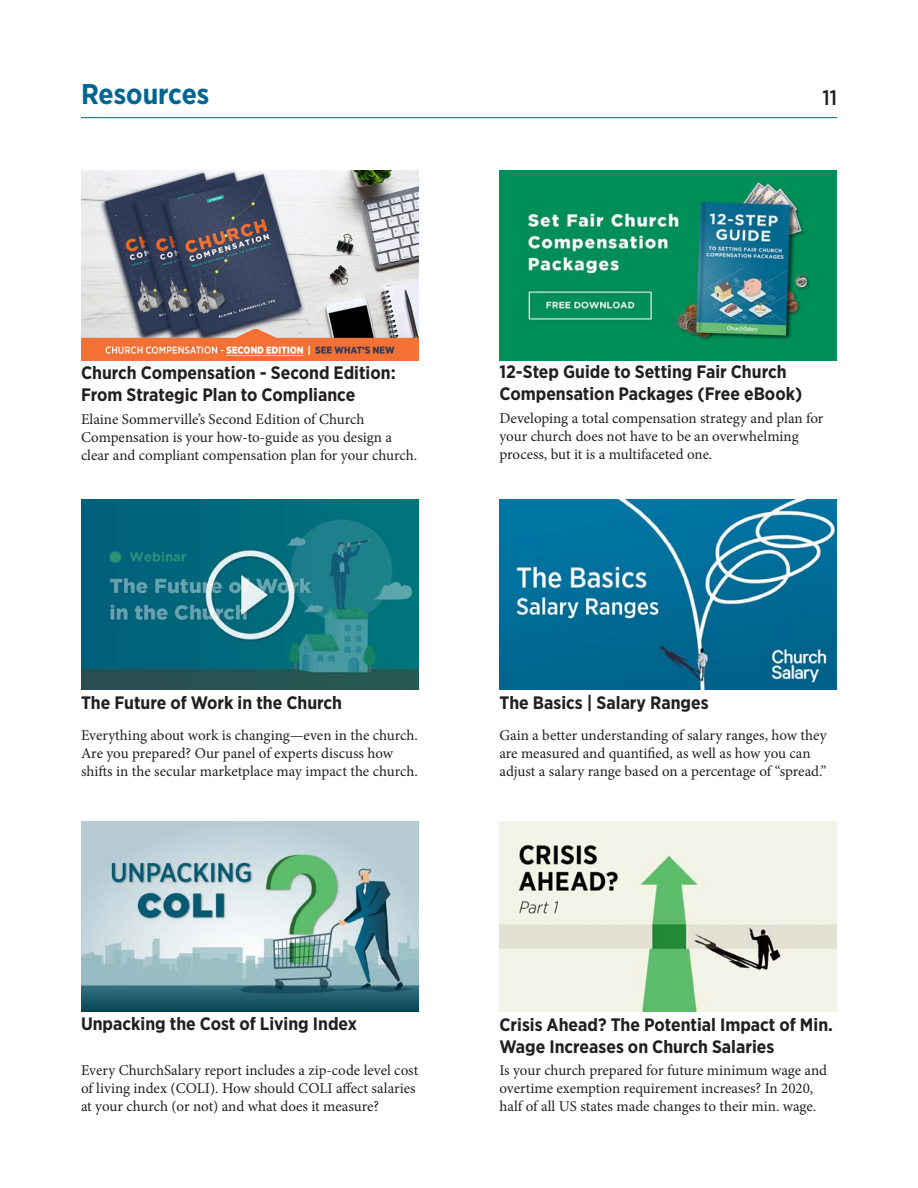
<style>
.page{position:relative;width:918px;height:1188px;background:#fff}
.page>*{position:absolute;margin:0;border:0;box-sizing:border-box;transform-origin:0 0}
.t1{font:700 28.5px "Gotham Narrow";color:#006691}
.t2{font:500 21px "Gotham Narrow";color:#231f20}
.t3{font:700 18px/21.6px "Gotham Narrow";color:#231f20}
.t4{font:15px/18px "Minion Pro";letter-spacing:-.005em;color:#231f20}
</style>
<div class="page">
<hr style="left:81px;top:117px;width:756px;height:1px;background:#006691">
<img style="left:81px;top:171px;width:337px;height:189px">
<img style="left:500px;top:171px;width:337px;height:189px">
<img style="left:81px;top:500px;width:337px;height:190px">
<img style="left:500px;top:500px;width:337px;height:189px">
<img style="left:500px;top:822px;width:337px;height:190px">
<img style="left:81px;top:822px;width:337px;height:190px">
<p class="t1" style="left:81px;top:75px;width:130px">Resources</p>
<p class="t2" style="left:822px;top:84px;width:16px">11</p>
<p class="t3" style="left:81px;top:362px;width:316px">Church Compensation - Second Edition:<br>From Strategic Plan to Compliance</p>
<p class="t3" style="left:500px;top:361px;width:304px">12-Step Guide to Setting Fair Church<br>Compensation Packages (Free eBook)</p>
<p class="t4" style="left:81px;top:411px;width:338px">Elaine Sommerville’s Second Edition of Church<br>Compensation is your how-to-guide as you design a clear and compliant compensation plan for your church.</p>
<p class="t4" style="left:500px;top:410px;width:326px">Developing a total compensation strategy and plan for your church does not have to be an overwhelming process, but it is a multifaceted one.</p>
<p class="t3" style="left:81px;top:692px;width:263px">The Future of Work in the Church</p>
<p class="t4" style="left:81px;top:726px;width:338px">Everything about work is changing—even in the church.<br>Are you prepared? Our panel of experts discuss how shifts in the secular marketplace may impact the church.</p>
<p class="t3" style="left:500px;top:692px;width:211px">The Basics | Salary Ranges</p>
<p class="t4" style="left:500px;top:726px;width:329px">Gain a better understanding of salary ranges, how they are measured and quantified, as well as how you can adjust a salary range based on a percentage of “spread.”</p>
<p class="t3" style="left:81px;top:1012px;width:278px">Unpacking the Cost of Living Index</p>
<p class="t4" style="left:81px;top:1061px;width:339px">Every ChurchSalary report includes a zip-code level cost of living index (COLI). How should COLI affect salaries at your church (or not) and what does it measure?</p>
<p class="t3" style="left:500px;top:1014px;width:335px">Crisis Ahead? The Potential Impact of Min.<br>Wage Increases on Church Salaries</p>
<p class="t4" style="left:500px;top:1061px;width:329px">Is your church prepared for future minimum wage and overtime exemption requirement increases? In 2020, half of all US states made changes to their min. wage.</p>
</div>
